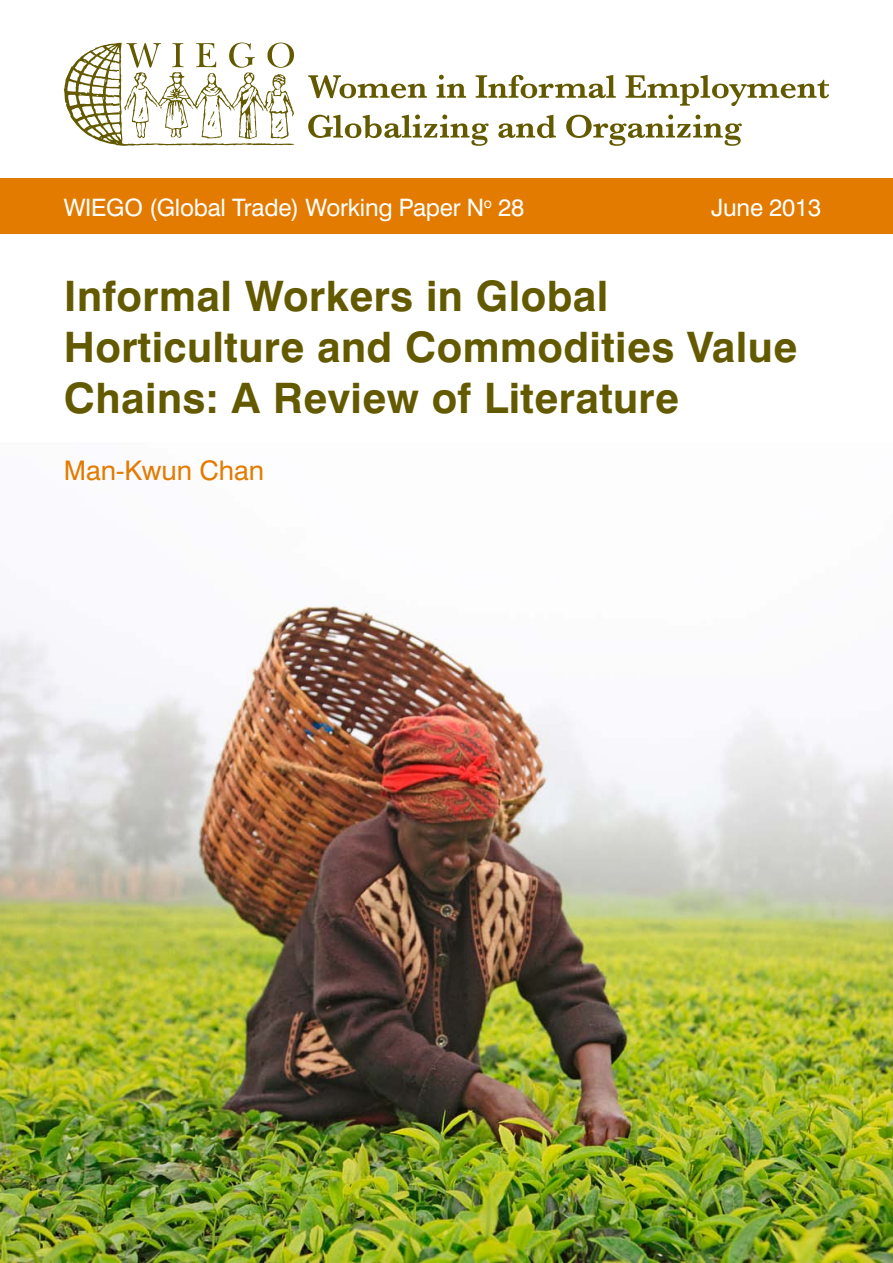
<style>
.page{position:relative;width:893px;height:1263px;background:#fff}
.page>*{position:absolute;margin:0;border:0;box-sizing:border-box;transform-origin:0 0}
.t1{font:700 42px/51px "Swiss 721 BT";letter-spacing:.01em;color:#635a00}
.t2{font:27px "Swiss 721 BT";color:#e37b00}
.t3{font:24px "Swiss 721 BT";letter-spacing:-.01em;color:#fff}
</style>
<div class="page">
<img style="left:0;top:603px;width:893px;height:659px">
<div style="left:0;top:179px;width:893px;height:55px;background:#e37b00"></div>
<svg style="left:308px;top:75px;width:119px;height:23px"></svg>
<svg style="left:437px;top:75px;width:29px;height:23px"></svg>
<svg style="left:476px;top:75px;width:140px;height:23px"></svg>
<svg style="left:625px;top:75px;width:204px;height:31px"></svg>
<svg style="left:308px;top:115px;width:181px;height:31px"></svg>
<svg style="left:498px;top:115px;width:58px;height:23px"></svg>
<svg style="left:566px;top:115px;width:176px;height:31px"></svg>
<svg style="left:64px;top:43px;width:230px;height:103px"></svg>
<p class="t3" style="left:64px;top:193px;width:462px">Wiego (Global Trade) Working Paper N<sup>o</sup> 28</p>
<p class="t3" style="left:711px;top:193px;width:111px">June 2013</p>
<p class="t1" style="left:64px;top:270px;width:735px">Informal Workers in Global<br>Horticulture and Commodities Value<br>Chains: A Review of Literature</p>
<p class="t2" style="left:64px;top:454px;width:202px">Man-Kwun Chan</p>
</div>
